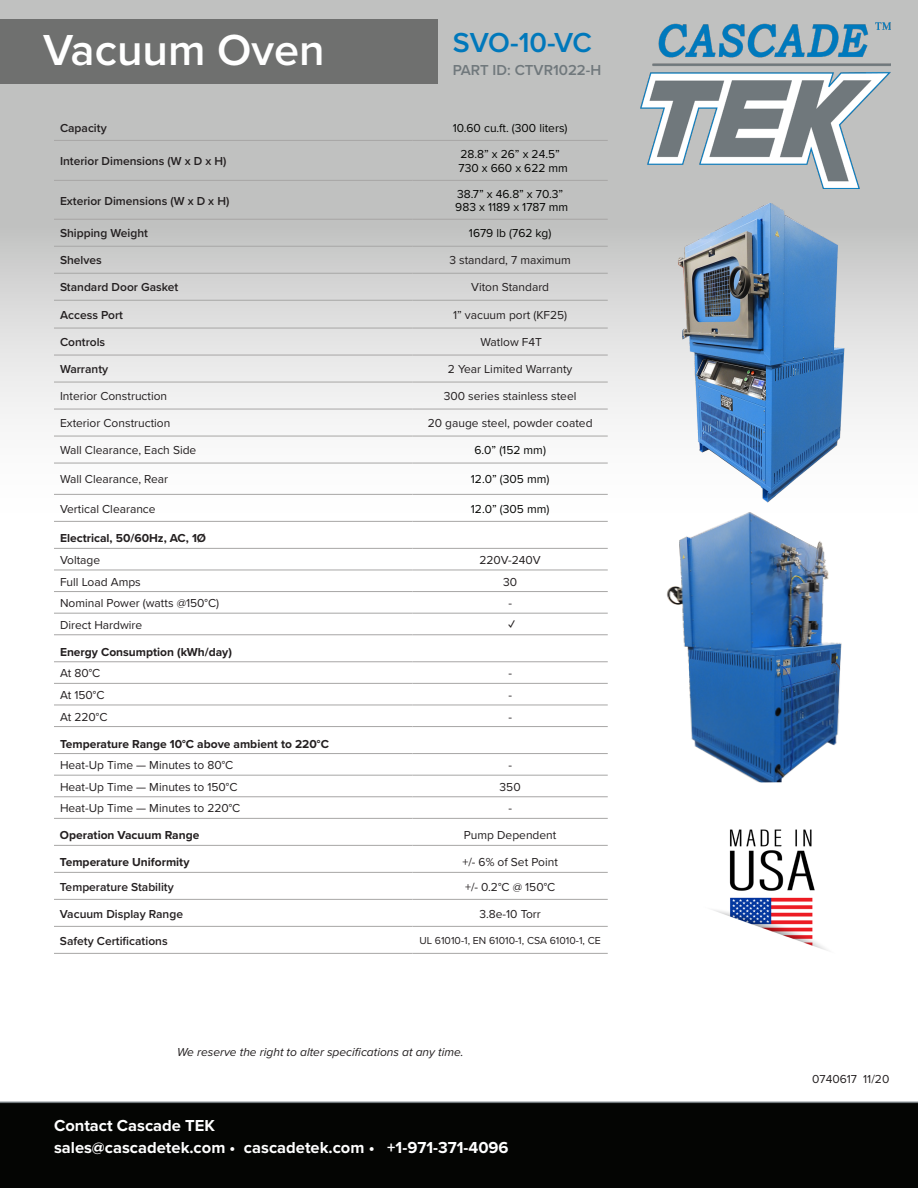
<style>
.page{position:relative;width:918px;height:1188px;background:#fff}
.page>*{position:absolute;margin:0;border:0;box-sizing:border-box;transform-origin:0 0}
.t1{font:600 45px "Proxima Nova";color:#fff}
.t2{font:600 28.5px "Proxima Nova";letter-spacing:-.01em;color:#0078bb}
.t3{font:700 16.5px "Proxima Nova";color:#fff}
.t4{font:600 15px "Proxima Nova";color:#70787c}
.t5{font:12px "Proxima Nova";color:#231f20}
.t6{font:600 12px "Proxima Nova";color:#231f20}
.t7{font:700 12px "Proxima Nova";color:#231f20}
.t8{font:12px "Proxima Nova";color:#040503}
.t9{font:italic 12px "Proxima Nova";color:#231f20}
.t10{font:10.5px "Proxima Nova";color:#231f20}
</style>
<div class="page">
<svg style="left:0;top:0;width:918px;height:548px"></svg>
<img style="left:660px;top:203px;width:230px;height:303px">
<div style="left:0;top:19px;width:438px;height:65px;background:#6f706f"></div>
<div style="left:0;top:1102px;width:918px;height:86px;background:#040503"></div>
<img style="left:641px;top:17px;width:249px;height:172px">
<hr style="left:54px;top:140px;width:359px;height:1px;background:#a7a6a5">
<hr style="left:413px;top:140px;width:195px;height:1px;background:#a7a6a5">
<hr style="left:54px;top:180px;width:359px;height:1px;background:#a7a6a5">
<hr style="left:413px;top:180px;width:195px;height:1px;background:#a7a6a5">
<hr style="left:54px;top:219px;width:359px;height:1px;background:#a7a6a5">
<hr style="left:413px;top:219px;width:195px;height:1px;background:#a7a6a5">
<hr style="left:54px;top:246px;width:359px;height:1px;background:#a7a6a5">
<hr style="left:413px;top:246px;width:195px;height:1px;background:#a7a6a5">
<hr style="left:54px;top:273px;width:359px;height:1px;background:#a7a6a5">
<hr style="left:413px;top:273px;width:195px;height:1px;background:#a7a6a5">
<hr style="left:54px;top:300px;width:359px;height:1px;background:#a7a6a5">
<hr style="left:413px;top:300px;width:195px;height:1px;background:#a7a6a5">
<hr style="left:54px;top:328px;width:359px;height:1px;background:#a7a6a5">
<hr style="left:413px;top:328px;width:195px;height:1px;background:#a7a6a5">
<hr style="left:54px;top:355px;width:359px;height:1px;background:#a7a6a5">
<hr style="left:413px;top:355px;width:195px;height:1px;background:#a7a6a5">
<hr style="left:54px;top:382px;width:359px;height:1px;background:#a7a6a5">
<hr style="left:413px;top:382px;width:195px;height:1px;background:#a7a6a5">
<hr style="left:54px;top:409px;width:359px;height:1px;background:#a7a6a5">
<hr style="left:413px;top:409px;width:195px;height:1px;background:#a7a6a5">
<hr style="left:54px;top:436px;width:359px;height:1px;background:#a7a6a5">
<hr style="left:413px;top:436px;width:195px;height:1px;background:#a7a6a5">
<hr style="left:54px;top:463px;width:359px;height:1px;background:#a7a6a5">
<hr style="left:413px;top:463px;width:195px;height:1px;background:#a7a6a5">
<hr style="left:54px;top:494px;width:359px;height:1px;background:#a7a6a5">
<hr style="left:413px;top:494px;width:195px;height:1px;background:#a7a6a5">
<hr style="left:54px;top:521px;width:359px;height:1px;background:#a7a6a5">
<hr style="left:413px;top:521px;width:195px;height:1px;background:#a7a6a5">
<hr style="left:54px;top:548px;width:359px;height:1px;background:#a7a6a5">
<hr style="left:413px;top:548px;width:195px;height:1px;background:#a7a6a5">
<hr style="left:54px;top:570px;width:359px;height:1px;background:#a7a6a5">
<hr style="left:413px;top:570px;width:195px;height:1px;background:#a7a6a5">
<hr style="left:54px;top:591px;width:359px;height:1px;background:#a7a6a5">
<hr style="left:413px;top:591px;width:195px;height:1px;background:#a7a6a5">
<hr style="left:54px;top:613px;width:359px;height:1px;background:#a7a6a5">
<hr style="left:413px;top:613px;width:195px;height:1px;background:#a7a6a5">
<hr style="left:54px;top:662px;width:359px;height:1px;background:#a7a6a5">
<hr style="left:413px;top:662px;width:195px;height:1px;background:#a7a6a5">
<hr style="left:54px;top:683px;width:359px;height:1px;background:#a7a6a5">
<hr style="left:413px;top:683px;width:195px;height:1px;background:#a7a6a5">
<hr style="left:54px;top:705px;width:359px;height:1px;background:#a7a6a5">
<hr style="left:413px;top:705px;width:195px;height:1px;background:#a7a6a5">
<hr style="left:54px;top:753px;width:359px;height:1px;background:#a7a6a5">
<hr style="left:413px;top:753px;width:195px;height:1px;background:#a7a6a5">
<hr style="left:54px;top:775px;width:359px;height:1px;background:#a7a6a5">
<hr style="left:413px;top:775px;width:195px;height:1px;background:#a7a6a5">
<hr style="left:54px;top:797px;width:359px;height:1px;background:#a7a6a5">
<hr style="left:413px;top:797px;width:195px;height:1px;background:#a7a6a5">
<hr style="left:54px;top:872px;width:359px;height:1px;background:#a7a6a5">
<hr style="left:413px;top:872px;width:195px;height:1px;background:#a7a6a5">
<hr style="left:54px;top:899px;width:359px;height:1px;background:#a7a6a5">
<hr style="left:413px;top:899px;width:195px;height:1px;background:#a7a6a5">
<hr style="left:54px;top:926px;width:359px;height:1px;background:#a7a6a5">
<hr style="left:413px;top:926px;width:195px;height:1px;background:#a7a6a5">
<hr style="left:54px;top:953px;width:359px;height:1px;background:#a7a6a5">
<hr style="left:413px;top:953px;width:195px;height:1px;background:#a7a6a5">
<hr style="left:54px;top:635px;width:359px;height:1px;background:#a7a6a5">
<hr style="left:413px;top:635px;width:195px;height:1px;background:#a7a6a5">
<hr style="left:54px;top:726px;width:359px;height:1px;background:#a7a6a5">
<hr style="left:413px;top:726px;width:195px;height:1px;background:#a7a6a5">
<hr style="left:54px;top:818px;width:359px;height:1px;background:#a7a6a5">
<hr style="left:413px;top:818px;width:195px;height:1px;background:#a7a6a5">
<hr style="left:54px;top:845px;width:359px;height:1px;background:#a7a6a5">
<hr style="left:413px;top:845px;width:195px;height:1px;background:#a7a6a5">
<img style="left:645px;top:506px;width:267px;height:277px">
<img style="left:714px;top:829px;width:114px;height:122px">
<p class="t1" style="left:43px;top:16px;width:283px">Vacuum Oven</p>
<p class="t2" style="left:453px;top:21px;width:141px">SVO-10-VC</p>
<p class="t4" style="left:453px;top:59px;width:150px">PART ID: CTVR1022-H</p>
<p class="t6" style="left:60px;top:119px;width:48px">Capacity</p>
<p class="t8" style="left:453px;top:119px;width:116px">10.60 cu.ft. (300 liters)</p>
<p class="t6" style="left:60px;top:152px;width:168px">Interior Dimensions (W x D x H)</p>
<p class="t8" style="left:460px;top:145px;width:101px">28.8” x 26” x 24.5”</p>
<p class="t8" style="left:459px;top:159px;width:111px">730 x 660 x 622 mm</p>
<p class="t6" style="left:60px;top:192px;width:171px">Exterior Dimensions (W x D x H)</p>
<p class="t8" style="left:457px;top:185px;width:107px">38.7” x 46.8” x 70.3”</p>
<p class="t8" style="left:455px;top:198px;width:114px">983 x 1189 x 1787 mm</p>
<p class="t6" style="left:60px;top:225px;width:90px">Shipping Weight</p>
<p class="t8" style="left:469px;top:225px;width:84px">1679 lb (762 kg)</p>
<p class="t6" style="left:60px;top:252px;width:43px">Shelves</p>
<p class="t5" style="left:449px;top:252px;width:123px">3 standard, 7 maximum</p>
<p class="t6" style="left:60px;top:279px;width:120px">Standard Door Gasket</p>
<p class="t5" style="left:471px;top:279px;width:80px">Viton Standard</p>
<p class="t6" style="left:60px;top:306px;width:65px">Access Port</p>
<p class="t5" style="left:453px;top:306px;width:116px">1” vacuum port (KF25)</p>
<p class="t6" style="left:60px;top:333px;width:47px">Controls</p>
<p class="t5" style="left:480px;top:333px;width:63px">Watlow F4T</p>
<p class="t6" style="left:60px;top:360px;width:50px">Warranty</p>
<p class="t5" style="left:448px;top:360px;width:126px">2 Year Limited Warranty</p>
<p class="t5" style="left:60px;top:387px;width:109px">Interior Construction</p>
<p class="t5" style="left:444px;top:387px;width:134px">300 series stainless steel</p>
<p class="t5" style="left:60px;top:414px;width:112px">Exterior Construction</p>
<p class="t5" style="left:428px;top:414px;width:166px">20 gauge steel, powder coated</p>
<p class="t5" style="left:60px;top:441px;width:138px">Wall Clearance, Each Side</p>
<p class="t8" style="left:474px;top:441px;width:73px">6.0” (152 mm)</p>
<p class="t5" style="left:60px;top:471px;width:110px">Wall Clearance, Rear</p>
<p class="t8" style="left:471px;top:471px;width:80px">12.0” (305 mm)</p>
<p class="t5" style="left:60px;top:500px;width:97px">Vertical Clearance</p>
<p class="t8" style="left:471px;top:500px;width:80px">12.0” (305 mm)</p>
<p class="t7" style="left:60px;top:529px;width:148px">Electrical, 50/60Hz, AC, 1Ø</p>
<p class="t5" style="left:60px;top:551px;width:42px">Voltage</p>
<p class="t5" style="left:480px;top:551px;width:63px">220V-240V</p>
<p class="t5" style="left:60px;top:573px;width:82px">Full Load Amps</p>
<p class="t5" style="left:503px;top:573px;width:16px">30</p>
<p class="t5" style="left:60px;top:594px;width:161px">Nominal Power (watts @150°C)</p>
<p class="t5" style="left:508px;top:594px;width:5px">-</p>
<p class="t5" style="left:60px;top:616px;width:84px">Direct Hardwire</p>
<p class="t7" style="left:509px;top:616px;width:8px">✓</p>
<p class="t7" style="left:60px;top:643px;width:173px">Energy Consumption (kWh/day)</p>
<p class="t5" style="left:60px;top:664px;width:42px">At 80°C</p>
<p class="t5" style="left:508px;top:664px;width:5px">-</p>
<p class="t5" style="left:60px;top:686px;width:46px">At 150°C</p>
<p class="t5" style="left:508px;top:686px;width:5px">-</p>
<p class="t5" style="left:60px;top:708px;width:49px">At 220°C</p>
<p class="t5" style="left:508px;top:708px;width:5px">-</p>
<p class="t7" style="left:60px;top:735px;width:270px">Temperature Range 10°C above ambient to 220°C</p>
<p class="t5" style="left:60px;top:756px;width:175px">Heat-Up Time — Minutes to 80°C</p>
<p class="t5" style="left:508px;top:756px;width:5px">-</p>
<p class="t5" style="left:60px;top:778px;width:179px">Heat-Up Time — Minutes to 150°C</p>
<p class="t5" style="left:500px;top:778px;width:23px">350</p>
<p class="t5" style="left:60px;top:799px;width:182px">Heat-Up Time — Minutes to 220°C</p>
<p class="t5" style="left:508px;top:799px;width:5px">-</p>
<p class="t7" style="left:60px;top:826px;width:141px">Operation Vacuum Range</p>
<p class="t5" style="left:464px;top:826px;width:94px">Pump Dependent</p>
<p class="t7" style="left:60px;top:853px;width:131px">Temperature Uniformity</p>
<p class="t5" style="left:462px;top:853px;width:97px">+/- 6% of Set Point</p>
<p class="t6" style="left:60px;top:878px;width:115px">Temperature Stability</p>
<p class="t5" style="left:465px;top:878px;width:92px">+/- 0.2°C @ 150°C</p>
<p class="t6" style="left:60px;top:905px;width:125px">Vacuum Display Range</p>
<p class="t5" style="left:479px;top:905px;width:63px">3.8e-10 Torr</p>
<p class="t6" style="left:60px;top:932px;width:109px">Safety Certifications</p>
<p class="t10" style="left:419px;top:933px;width:183px">UL 61010-1, EN 61010-1, CSA 61010-1, CE</p>
<p class="t9" style="left:177px;top:1043px;width:288px">We reserve the right to alter specifications at any time.</p>
<p class="t3" style="left:54px;top:1113px;width:163px">Contact Cascade TEK</p>
<p class="t3" style="left:54px;top:1135px;width:456px">sales@cascadetek.com • cascadetek.com • +1-971-371-4096</p>
<p class="t5" style="left:812px;top:1070px;width:79px">0740617 11/20</p>
</div>
